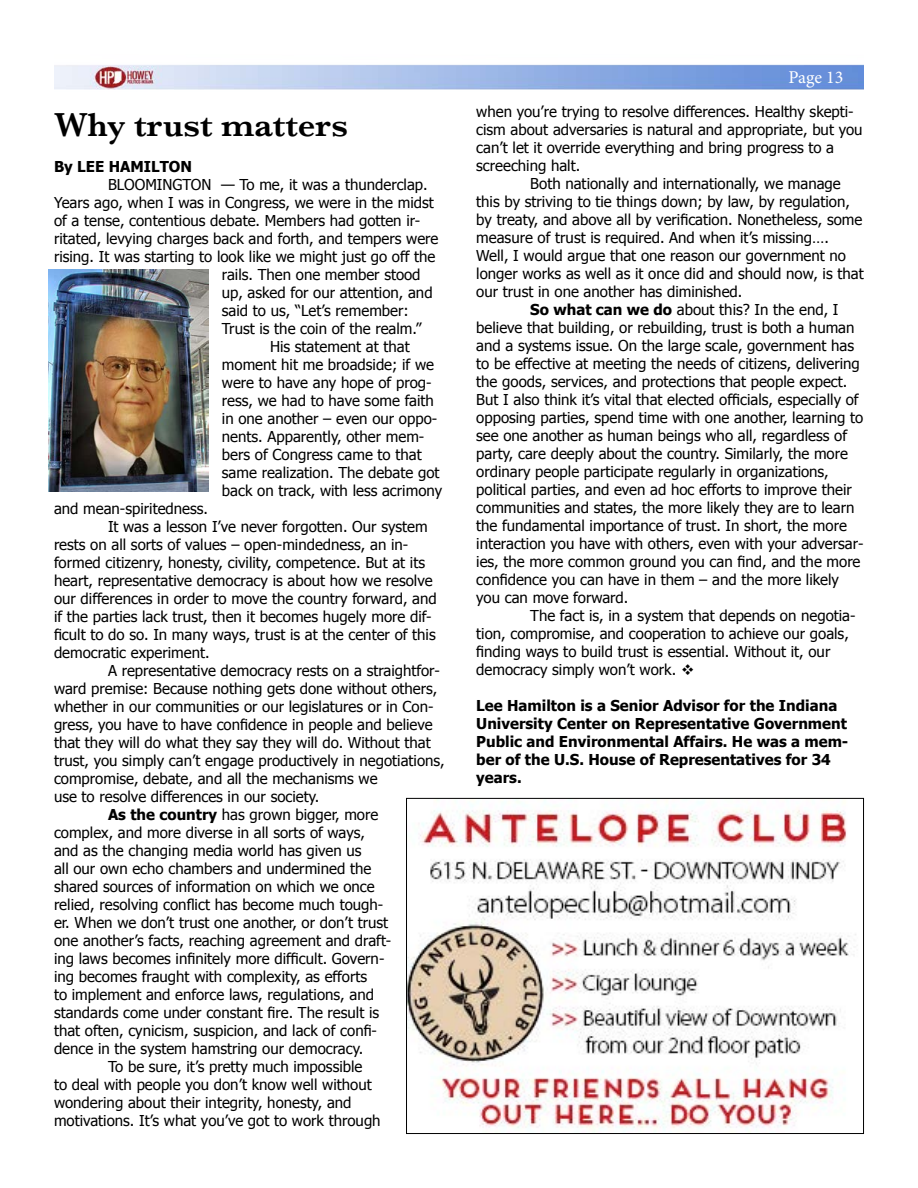
<style>
.page{position:relative;width:918px;height:1188px;background:#fff}
.page>*{position:absolute;margin:0;border:0;box-sizing:border-box;transform-origin:0 0}
.t1{font:600 34.5px "Baskerville";color:#000}
.t2{font:18px "Minion Pro";letter-spacing:-.005em;color:#fff}
.t3{font:15px/18px "Tahoma";color:#000}
.t4{font:700 15px/18px "Tahoma";color:#000}
.s1{font-weight:700}
</style>
<div class="page">
<img style="left:54px;top:64px;width:810px;height:26px">
<img style="left:49px;top:270px;width:159px;height:222px">
<img style="left:408px;top:800px;width:448px;height:330px">
<div style="left:406px;top:798px;width:458px;height:336px;border:1px solid #000"></div>
<h1 class="t1" style="left:54px;top:101px;width:295px">Why trust matters</h1>
<p class="t4" style="left:54px;top:157px;width:139px">By LEE HAMILTON</p>
<p class="t3" style="left:108px;top:175px;width:321px">BLOOMINGTON — To me, it was a thunderclap.</p>
<p class="t3" style="left:54px;top:193px;width:381px">Years ago, when I was in Congress, we were in the midst</p>
<p class="t3" style="left:54px;top:211px;width:368px">of a tense, contentious debate. Members had gotten ir-</p>
<p class="t3" style="left:54px;top:229px;width:386px">ritated, levying charges back and forth, and tempers were</p>
<p class="t3" style="left:54px;top:247px;width:383px">rising. It was starting to look like we might just go off the</p>
<p class="t3" style="left:222px;top:265px;width:200px">rails. Then one member stood</p>
<p class="t3" style="left:222px;top:283px;width:212px">up, asked for our attention, and</p>
<p class="t3" style="left:222px;top:301px;width:188px">said to us, “Let’s remember:</p>
<p class="t3" style="left:222px;top:319px;width:201px">Trust is the coin of the realm.”</p>
<p class="t3" style="left:270px;top:337px;width:141px">His statement at that</p>
<p class="t3" style="left:222px;top:355px;width:214px">moment hit me broadside; if we</p>
<p class="t3" style="left:222px;top:373px;width:211px">were to have any hope of prog-</p>
<p class="t3" style="left:222px;top:391px;width:214px">ress, we had to have some faith</p>
<p class="t3" style="left:222px;top:409px;width:217px">in one another – even our oppo-</p>
<p class="t3" style="left:222px;top:427px;width:204px">nents. Apparently, other mem-</p>
<p class="t3" style="left:222px;top:445px;width:201px">bers of Congress came to that</p>
<p class="t3" style="left:222px;top:463px;width:219px">same realization. The debate got</p>
<p class="t3" style="left:222px;top:481px;width:222px">back on track, with less acrimony</p>
<p class="t3" style="left:54px;top:499px;width:156px">and mean-spiritedness.</p>
<p class="t3" style="left:108px;top:517px;width:321px">It was a lesson I’ve never forgotten. Our system</p>
<p class="t3" style="left:54px;top:535px;width:356px">rests on all sorts of values – open-mindedness, an in-</p>
<p class="t3" style="left:54px;top:553px;width:373px">formed citizenry, honesty, civility, competence. But at its</p>
<p class="t3" style="left:54px;top:571px;width:380px">heart, representative democracy is about how we resolve</p>
<p class="t3" style="left:54px;top:589px;width:384px">our differences in order to move the country forward, and</p>
<p class="t3" style="left:54px;top:607px;width:379px">if the parties lack trust, then it becomes hugely more dif-</p>
<p class="t3" style="left:54px;top:625px;width:383px">ficult to do so. In many ways, trust is at the center of this</p>
<p class="t3" style="left:54px;top:643px;width:157px">democratic experiment.</p>
<p class="t3" style="left:108px;top:661px;width:333px">A representative democracy rests on a straightfor-</p>
<p class="t3" style="left:54px;top:679px;width:385px">ward premise: Because nothing gets done without others,</p>
<p class="t3" style="left:54px;top:697px;width:381px">whether in our communities or our legislatures or in Con-</p>
<p class="t3" style="left:54px;top:715px;width:380px">gress, you have to have confidence in people and believe</p>
<p class="t3" style="left:54px;top:733px;width:378px">that they will do what they say they will do. Without that</p>
<p class="t3" style="left:54px;top:751px;width:392px">trust, you simply can’t engage productively in negotiations,</p>
<p class="t3" style="left:54px;top:769px;width:325px">compromise, debate, and all the mechanisms we</p>
<p class="t3" style="left:54px;top:787px;width:267px">use to resolve differences in our society.</p>
<p class="t3" style="left:108px;top:805px;width:272px"><span class="s1">As the country</span> has grown bigger, more</p>
<p class="t3" style="left:54px;top:823px;width:313px">complex, and more diverse in all sorts of ways,</p>
<p class="t3" style="left:54px;top:841px;width:309px">and as the changing media world has given us</p>
<p class="t3" style="left:54px;top:859px;width:319px">all our own echo chambers and undermined the</p>
<p class="t3" style="left:54px;top:877px;width:322px">shared sources of information on which we once</p>
<p class="t3" style="left:54px;top:895px;width:331px">relied, resolving conflict has become much tough-</p>
<p class="t3" style="left:54px;top:913px;width:336px">er. When we don’t trust one another, or don’t trust</p>
<p class="t3" style="left:54px;top:931px;width:339px">one another’s facts, reaching agreement and draft-</p>
<p class="t3" style="left:54px;top:949px;width:332px">ing laws becomes infinitely more difficult. Govern-</p>
<p class="t3" style="left:54px;top:967px;width:315px">ing becomes fraught with complexity, as efforts</p>
<p class="t3" style="left:54px;top:985px;width:322px">to implement and enforce laws, regulations, and</p>
<p class="t3" style="left:54px;top:1003px;width:327px">standards come under constant fire. The result is</p>
<p class="t3" style="left:54px;top:1021px;width:325px">that often, cynicism, suspicion, and lack of confi-</p>
<p class="t3" style="left:54px;top:1039px;width:311px">dence in the system hamstring our democracy.</p>
<p class="t3" style="left:108px;top:1057px;width:256px">To be sure, it’s pretty much impossible</p>
<p class="t3" style="left:54px;top:1075px;width:319px">to deal with people you don’t know well without</p>
<p class="t3" style="left:54px;top:1093px;width:299px">wondering about their integrity, honesty, and</p>
<p class="t3" style="left:54px;top:1111px;width:328px">motivations. It’s what you’ve got to work through</p>
<p class="t2" style="left:789px;top:65px;width:56px">Page 13</p>
<p class="t3" style="left:476px;top:102px;width:388px">when you’re trying to resolve differences. Healthy skepti&shy;cism about adversaries is natural and appropriate, but you can’t let it override everything and bring progress to a screeching halt.</p>
<p class="t3" style="left:530px;top:174px;width:312px">Both nationally and internationally, we manage</p>
<p class="t3" style="left:476px;top:192px;width:375px">this by striving to tie things down; by law, by regulation,</p>
<p class="t3" style="left:476px;top:210px;width:388px">by treaty, and above all by verification. Nonetheless, some</p>
<p class="t3" style="left:476px;top:228px;width:354px">measure of trust is required. And when it’s missing….</p>
<p class="t3" style="left:476px;top:246px;width:371px">Well, I would argue that one reason our government no</p>
<p class="t3" style="left:476px;top:264px;width:389px">longer works as well as it once did and should now, is that</p>
<p class="t3" style="left:476px;top:282px;width:268px">our trust in one another has diminished.</p>
<p class="t3" style="left:530px;top:300px;width:310px"><span class="s1">So what can we do</span> about this? In the end, I</p>
<p class="t3" style="left:476px;top:318px;width:380px">believe that building, or rebuilding, trust is both a human</p>
<p class="t3" style="left:476px;top:336px;width:379px">and a systems issue. On the large scale, government has</p>
<p class="t3" style="left:476px;top:354px;width:385px">to be effective at meeting the needs of citizens, delivering</p>
<p class="t3" style="left:476px;top:372px;width:373px">the goods, services, and protections that people expect.</p>
<p class="t3" style="left:476px;top:390px;width:384px">But I also think it’s vital that elected officials, especially of</p>
<p class="t3" style="left:476px;top:408px;width:388px">opposing parties, spend time with one another, learning to</p>
<p class="t3" style="left:476px;top:426px;width:372px">see one another as human beings who all, regardless of</p>
<p class="t3" style="left:476px;top:444px;width:373px">party, care deeply about the country. Similarly, the more</p>
<p class="t3" style="left:476px;top:462px;width:354px">ordinary people participate regularly in organizations,</p>
<p class="t3" style="left:476px;top:480px;width:377px">political parties, and even ad hoc efforts to improve their</p>
<p class="t3" style="left:476px;top:498px;width:380px">communities and states, the more likely they are to learn</p>
<p class="t3" style="left:476px;top:516px;width:372px">the fundamental importance of trust. In short, the more</p>
<p class="t3" style="left:476px;top:534px;width:389px">interaction you have with others, even with your adversar-</p>
<p class="t3" style="left:476px;top:552px;width:386px">ies, the more common ground you can find, and the more</p>
<p class="t3" style="left:476px;top:570px;width:364px">confidence you can have in them – and the more likely</p>
<p class="t3" style="left:476px;top:588px;width:154px">you can move forward.</p>
<p class="t3" style="left:530px;top:606px;width:327px">The fact is, in a system that depends on negotia-</p>
<p class="t3" style="left:476px;top:624px;width:374px">tion, compromise, and cooperation to achieve our goals,</p>
<p class="t3" style="left:476px;top:642px;width:356px">finding ways to build trust is essential. Without it, our</p>
<p class="t3" style="left:476px;top:660px;width:220px">democracy simply won’t work. ❖</p>
<p class="t4" style="left:476px;top:696px;width:374px">Lee Hamilton is a Senior Advisor for the Indiana University Center on Representative Government Public and Environmental Affairs. He was a mem&shy;ber of the U.S. House of Representatives for 34 years.</p>
</div>
